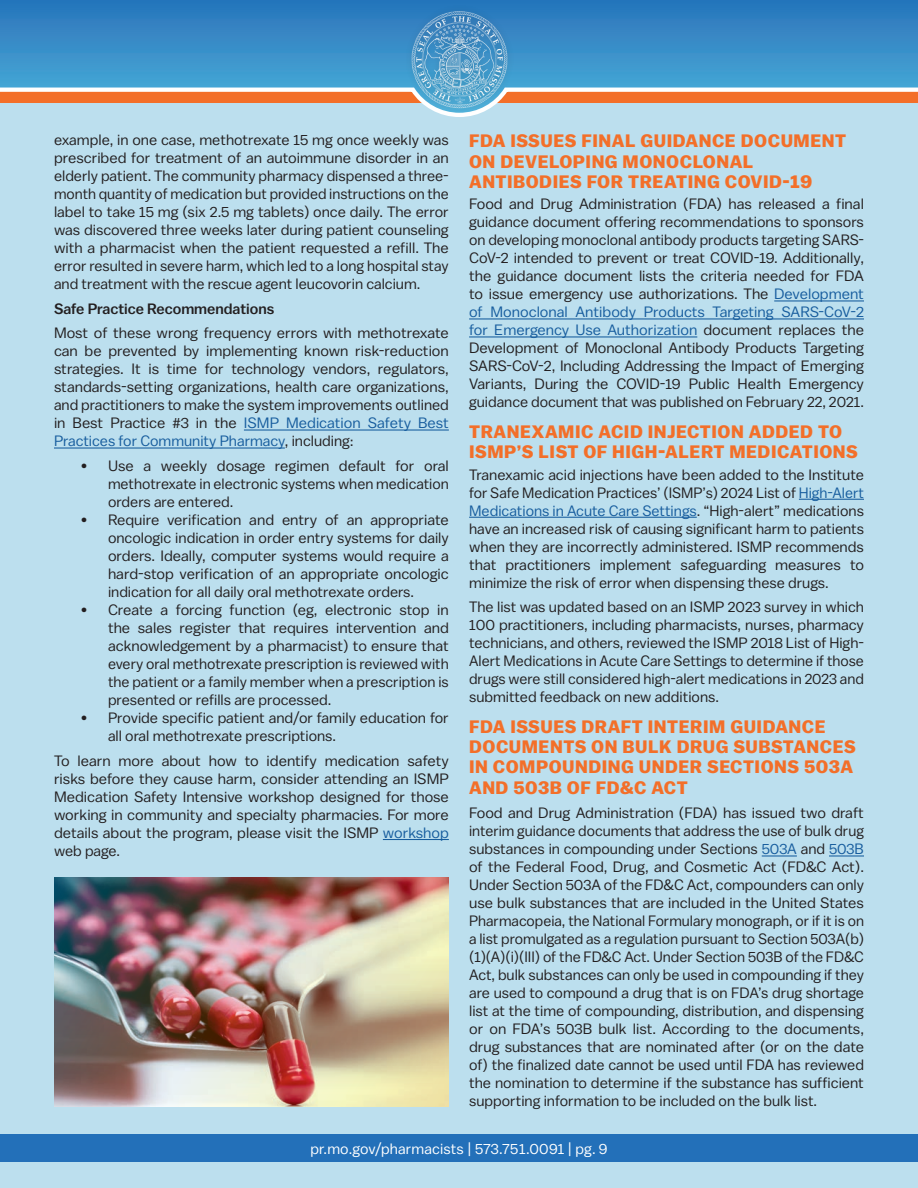
<style>
.page{position:relative;width:918px;height:1188px;background:#fff}
.page>*{position:absolute;margin:0;border:0;box-sizing:border-box;transform-origin:0 0}
.National_News_Heading{font:700 18px/20.2px "Balto";letter-spacing:.03em;color:#f36f29}
.Body_Text{font:15px/18px "Balto";color:#231f20;text-align:justify}
.t1{font:15px "Balto";letter-spacing:.01em;color:#fff}
.Body_Text-2{font:500 15px "Balto";color:#231f20}
.s1{color:#175d9e}
</style>
<div class="page">
<div style="left:0;top:73px;width:918px;height:1115px;background:#bcdfee"></div>
<div style="left:0;top:1134px;width:918px;height:27px;background:#2370b9"></div>
<svg style="left:0;top:0;width:918px;height:117px;background:#6097bf"></svg>
<div style="left:404px;top:3px;width:111px;height:113px;background:#231f20;opacity:.33"></div>
<img style="left:410px;top:10px;width:99px;height:99px">
<hr style="left:244px;top:429px;width:205px;height:2px;background:#175d9e">
<hr style="left:54px;top:447px;width:231px;height:2px;background:#175d9e">
<hr style="left:383px;top:839px;width:66px;height:1px;background:#175d9e">
<hr style="left:774px;top:300px;width:90px;height:1px;background:#175d9e">
<hr style="left:469px;top:318px;width:395px;height:1px;background:#175d9e">
<hr style="left:469px;top:336px;width:228px;height:1px;background:#175d9e">
<hr style="left:799px;top:499px;width:65px;height:1px;background:#175d9e">
<hr style="left:469px;top:517px;width:228px;height:1px;background:#175d9e">
<hr style="left:762px;top:855px;width:35px;height:2px;background:#175d9e">
<hr style="left:829px;top:855px;width:35px;height:2px;background:#175d9e">
<img style="left:54px;top:878px;width:395px;height:229px">
<p class="Body_Text" style="left:54px;top:130px;width:396px">example, in one case, methotrexate 15 mg once weekly was prescribed for treatment of an autoimmune disorder in an elderly patient. The community pharmacy dispensed a three&shy;month quantity of medication but provided instructions on the label to take 15 mg (six 2.5 mg tablets) once daily. The error was discovered three weeks later during patient counseling with a pharmacist when the patient requested a refill. The error resulted in severe harm, which led to a long hospital stay and treatment with the rescue agent leucovorin calcium.</p>
<p class="Body_Text-2" style="left:54px;top:299px;width:222px">Safe Practice Recommendations</p>
<p class="Body_Text" style="left:54px;top:324px;width:396px">Most of these wrong frequency errors with methotrexate can be prevented by implementing known risk-reduction strategies. It is time for technology vendors, regulators, standards-setting organizations, health care organizations, and practitioners to make the system improvements outlined in Best Practice #3 in the <span class="s1">ISMP Medication Safety Best Practices for Community Pharmacy</span>, including:</p>
<p class="Body_Text" style="left:108px;top:457px;width:342px;text-indent:-27px">• Use a weekly dosage regimen default for oral methotrexate in electronic systems when medication orders are entered.</p>
<p class="Body_Text" style="left:108px;top:511px;width:342px;text-indent:-27px">• Require verification and entry of an appropriate oncologic indication in order entry systems for daily orders. Ideally, computer systems would require a hard-stop verification of an appropriate oncologic indication for all daily oral methotrexate orders.</p>
<p class="Body_Text" style="left:108px;top:601px;width:342px;text-indent:-27px">• Create a forcing function (eg, electronic stop in the sales register that requires intervention and acknowledgement by a pharmacist) to ensure that every oral methotrexate prescription is reviewed with the patient or a family member when a prescription is presented or refills are processed.</p>
<p class="Body_Text" style="left:108px;top:709px;width:342px;text-indent:-27px">• Provide specific patient and/or family education for all oral methotrexate prescriptions.</p>
<p class="Body_Text" style="left:54px;top:751px;width:396px">To learn more about how to identify medication safety risks before they cause harm, consider attending an ISMP Medication Safety Intensive workshop designed for those working in community and specialty pharmacies. For more details about the program, please visit the ISMP <span class="s1">workshop </span>web page.</p>
<p class="National_News_Heading" style="left:469px;top:131px;width:379px">FDA ISSUES FINAL GUIDANCE DOCUMENT<br>ON DEVELOPING MONOCLONAL<br>ANTIBODIES FOR TREATING COVID-19</p>
<p class="Body_Text" style="left:469px;top:195px;width:396px">Food and Drug Administration (FDA) has released a final guidance document offering recommendations to sponsors on developing monoclonal antibody products targeting SARS-CoV-2 intended to prevent or treat COVID-19. Additionally, the guidance document lists the criteria needed for FDA to issue emergency use authorizations. The <span class="s1">Development of Monoclonal Antibody Products Targeting SARS-CoV-2 for Emergency Use Authorization</span> document replaces the Development of Monoclonal Antibody Products Targeting SARS-CoV-2, Including Addressing the Impact of Emerging Variants, During the COVID-19 Public Health Emergency guidance document that was published on February 22, 2021.</p>
<p class="National_News_Heading" style="left:469px;top:421px;width:390px">TRANEXAMIC ACID INJECTION ADDED TO<br>ISMP’S LIST OF HIGH-ALERT MEDICATIONS</p>
<p class="Body_Text" style="left:469px;top:465px;width:396px">Tranexamic acid injections have been added to the Institute for Safe Medication Practices’ (ISMP’s) 2024 List of <span class="s1">High-Alert Medications in Acute Care Settings</span>. “High-alert” medications have an increased risk of causing significant harm to patients when they are incorrectly administered. ISMP recommends that practitioners implement safeguarding measures to minimize the risk of error when dispensing these drugs.</p>
<p class="Body_Text" style="left:469px;top:598px;width:396px">The list was updated based on an ISMP 2023 survey in which 100 practitioners, including pharmacists, nurses, pharmacy technicians, and others, reviewed the ISMP 2018 List of High-Alert Medications in Acute Care Settings to determine if those drugs were still considered high-alert medications in 2023 and submitted feedback on new additions.</p>
<p class="National_News_Heading" style="left:469px;top:716px;width:388px">FDA ISSUES DRAFT INTERIM GUIDANCE<br>DOCUMENTS ON BULK DRUG SUBSTANCES<br>IN COMPOUNDING UNDER SECTIONS 503A<br>AND 503B OF FD&amp;C ACT</p>
<p class="Body_Text" style="left:469px;top:804px;width:396px">Food and Drug Administration (FDA) has issued two draft interim guidance documents that address the use of bulk drug substances in compounding under Sections <span class="s1">503A</span> and <span class="s1">503B </span>of the Federal Food, Drug, and Cosmetic Act (FD&amp;C Act).<br>Under Section 503A of the FD&amp;C Act, compounders can only use bulk substances that are included in the United States Pharmacopeia, the National Formulary monograph, or if it is on a list promulgated as a regulation pursuant to Section 503A(b) (1)(A)(i)(III) of the FD&amp;C Act. Under Section 503B of the FD&amp;C Act, bulk substances can only be used in compounding if they are used to compound a drug that is on FDA’s drug shortage list at the time of compounding, distribution, and dispensing or on FDA’s 503B bulk list. According to the documents, drug substances that are nominated after (or on the date of) the finalized date cannot be used until FDA has reviewed the nomination to determine if the substance has sufficient supporting information to be included on the bulk list.</p>
<p class="t1" style="left:310px;top:1139px;width:299px">pr.mo.gov/pharmacists | 573.751.0091 | pg. 9</p>
</div>
